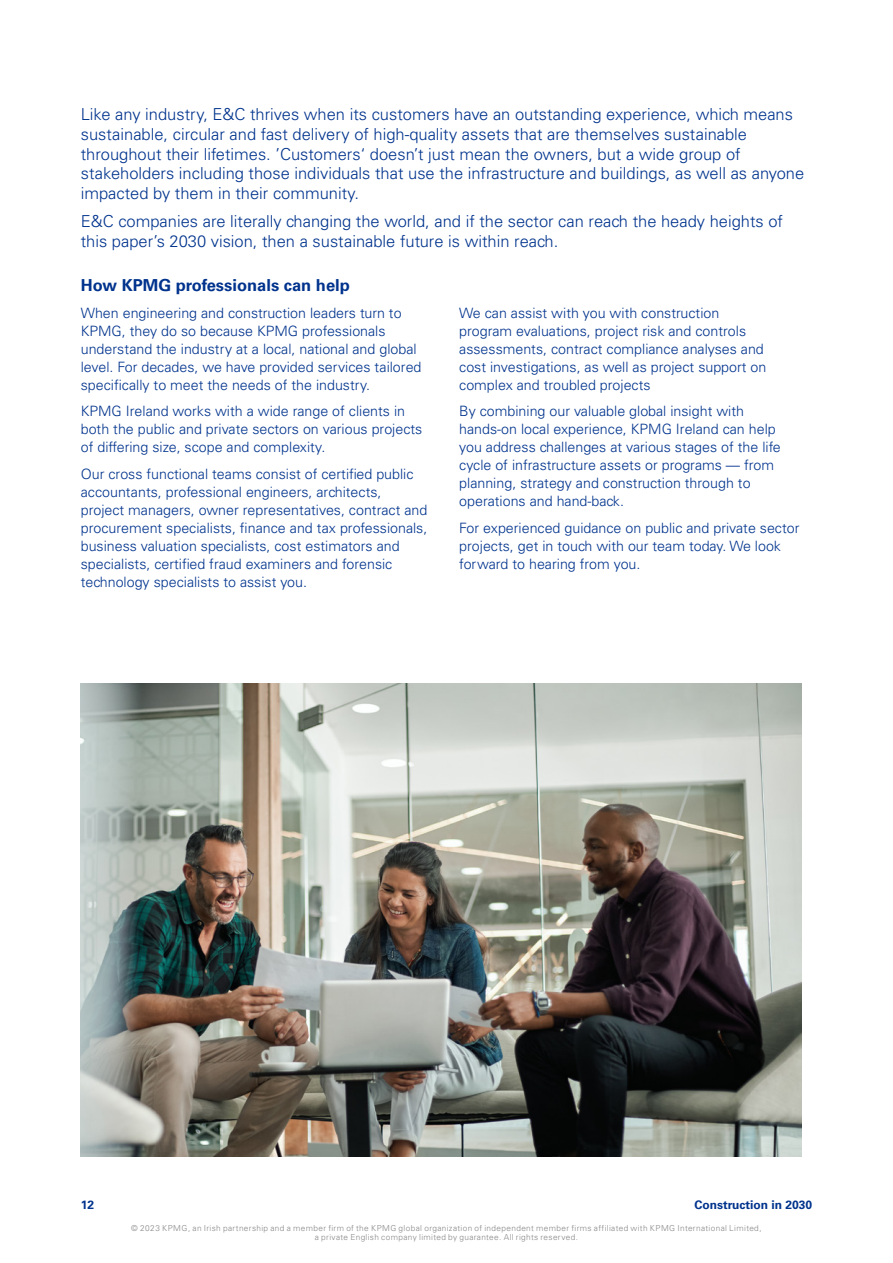
<style>
.page{position:relative;width:893px;height:1263px;background:#fff}
.page>*{position:absolute;margin:0;border:0;box-sizing:border-box;transform-origin:0 0}
.t1{font:300 16.5px/19.8px "Univers LT Std";color:#00338d}
.t2{font:700 16.5px "Univers LT Std";color:#00338d}
.t3{font:300 14.25px/18px "Univers LT Std";color:#00338d}
.t4{font:700 12px "Univers LT Std";color:#00338d}
.t5{font:300 8.25px/9px "Univers LT Std";letter-spacing:.045em;color:#878787;text-align:center}
</style>
<div class="page">
<img style="left:81px;top:683px;width:721px;height:473px">
<p class="t1" style="left:81px;top:104px;width:725px">Like any industry, E&amp;C thrives when its customers have an outstanding experience, which means sustainable, circular and fast delivery of high-quality assets that are themselves sustainable throughout their lifetimes. ’Customers‘ doesn’t just mean the owners, but a wide group of stakeholders including those individuals that use the infrastructure and buildings, as well as anyone impacted by them in their community.</p>
<p class="t1" style="left:81px;top:212px;width:704px">E&amp;C companies are literally changing the world, and if the sector can reach the heady heights of this paper’s 2030 vision, then a sustainable future is within reach.</p>
<p class="t2" style="left:81px;top:276px;width:271px">How KPMG professionals can help</p>
<p class="t3" style="left:81px;top:304px;width:342px">When engineering and construction leaders turn to KPMG, they do so because KPMG professionals understand the industry at a local, national and global level. For decades, we have provided services tailored specifically to meet the needs of the industry.</p>
<p class="t3" style="left:81px;top:402px;width:343px">KPMG Ireland works with a wide range of clients in both the public and private sectors on various projects of differing size, scope and complexity.</p>
<p class="t3" style="left:81px;top:465px;width:348px">Our cross functional teams consist of certified public accountants, professional engineers, architects, project managers, owner representatives, contract and procurement specialists, finance and tax professionals, business valuation specialists, cost estimators and specialists, certified fraud examiners and forensic technology specialists to assist you.</p>
<p class="t3" style="left:459px;top:304px;width:309px">We can assist with you with construction program evaluations, project risk and controls assessments, contract compliance analyses and cost investigations, as well as project support on complex and troubled projects</p>
<p class="t3" style="left:459px;top:402px;width:323px">By combining our valuable global insight with hands-on local experience, KPMG Ireland can help you address challenges at various stages of the life cycle of infrastructure assets or programs — from planning, strategy and construction through to operations and hand-back.</p>
<p class="t3" style="left:459px;top:519px;width:342px">For experienced guidance on public and private sector projects, get in touch with our team today. We look forward to hearing from you.</p>
<p class="t4" style="left:81px;top:1198px;width:15px">12</p>
<p class="t4" style="left:695px;top:1198px;width:119px">Construction in 2030</p>
<p class="t5" style="left:131px;top:1223px;width:632px">© 2023 KPMG, an Irish partnership and a member firm of the KPMG global organization of independent member firms affiliated with KPMG International Limited, a private English company limited by guarantee. All rights reserved.</p>
</div>
